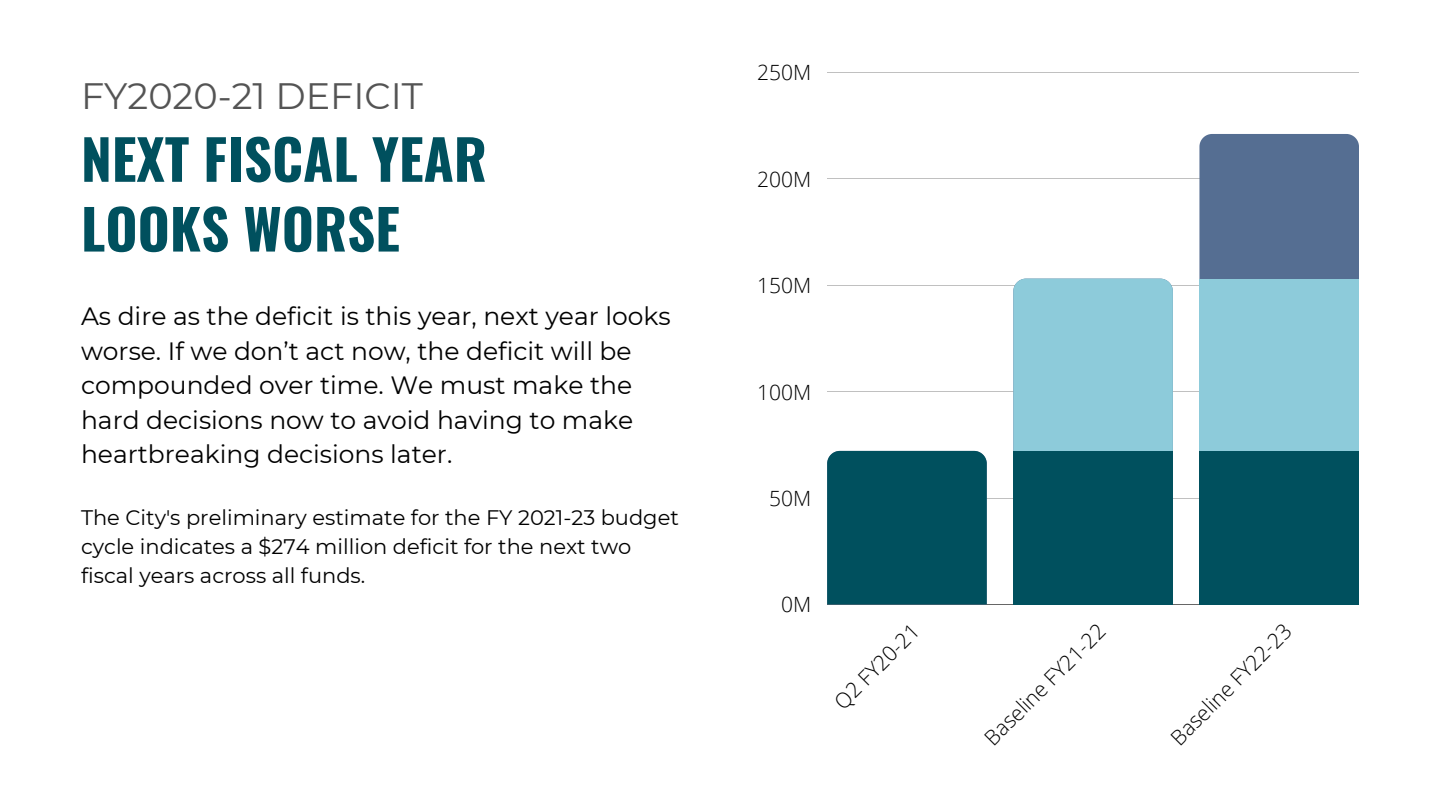
<style>
.page{position:relative;width:1440px;height:810px;background:#fff}
.page>*{position:absolute;margin:0;border:0;box-sizing:border-box;transform-origin:0 0}
.t1{font:700 55px "Oswald";color:#00505e}
.t2{font:36.7px "Montserrat";color:#545454}
.t3{font:25px/34.5px "Montserrat";color:#000}
.t4{font:21px/29.2px "Montserrat";color:#000}
.t5{font:300 21px "Open Sans";color:#000}
</style>
<div class="page">
<hr style="left:827px;top:72px;width:532px;height:1px;background:#000">
<hr style="left:827px;top:179px;width:532px;height:1px;background:#000">
<hr style="left:827px;top:285px;width:532px;height:1px;background:#000">
<hr style="left:827px;top:391px;width:532px;height:1px;background:#000">
<hr style="left:827px;top:498px;width:532px;height:1px;background:#000">
<hr style="left:827px;top:604px;width:532px;height:1px;background:#000">
<div style="left:1199px;top:134px;width:160px;height:145px;background:#556e92"></div>
<div style="left:1013px;top:279px;width:160px;height:172px;background:#8dcbda"></div>
<div style="left:1199px;top:279px;width:160px;height:325px;background:#8dcbda"></div>
<div style="left:827px;top:451px;width:160px;height:153px;background:#00505e"></div>
<div style="left:1013px;top:451px;width:160px;height:153px;background:#00505e"></div>
<div style="left:1199px;top:451px;width:160px;height:153px;background:#00505e"></div>
<p class="t2" style="left:81px;top:74px;width:344px">FY2020-21 DEFICIT</p>
<p class="t1" style="left:81px;top:116px;width:407px">NEXT FISCAL YEAR</p>
<p class="t1" style="left:81px;top:186px;width:320px">LOOKS WORSE</p>
<p class="t3" style="left:81px;top:299px;width:591px">As dire as the deficit is this year, next year looks worse. If we don’t act now, the deficit will be compounded over time. We must make the hard decisions now to avoid having to make heartbreaking decisions later.</p>
<p class="t4" style="left:81px;top:503px;width:599px">The City's preliminary estimate for the FY 2021-23 budget cycle indicates a $274 million deficit for the next two fiscal years across all funds.</p>
<p class="t5" style="left:757px;top:58px;width:56px">250M</p>
<p class="t5" style="left:757px;top:164px;width:56px">200M</p>
<p class="t5" style="left:757px;top:271px;width:56px">150M</p>
<p class="t5" style="left:757px;top:377px;width:56px">100M</p>
<p class="t5" style="left:769px;top:484px;width:44px">50M</p>
<p class="t5" style="left:781px;top:590px;width:32px">0M</p>
<p class="t5" style="left:828px;top:695px;width:111px;rotate:-45deg">Q2 FY20-21</p>
<p class="t5" style="left:978px;top:731px;width:162px;rotate:-45deg">Baseline FY21-22</p>
<p class="t5" style="left:1164px;top:731px;width:162px;rotate:-45deg">Baseline FY22-23</p>
</div>
